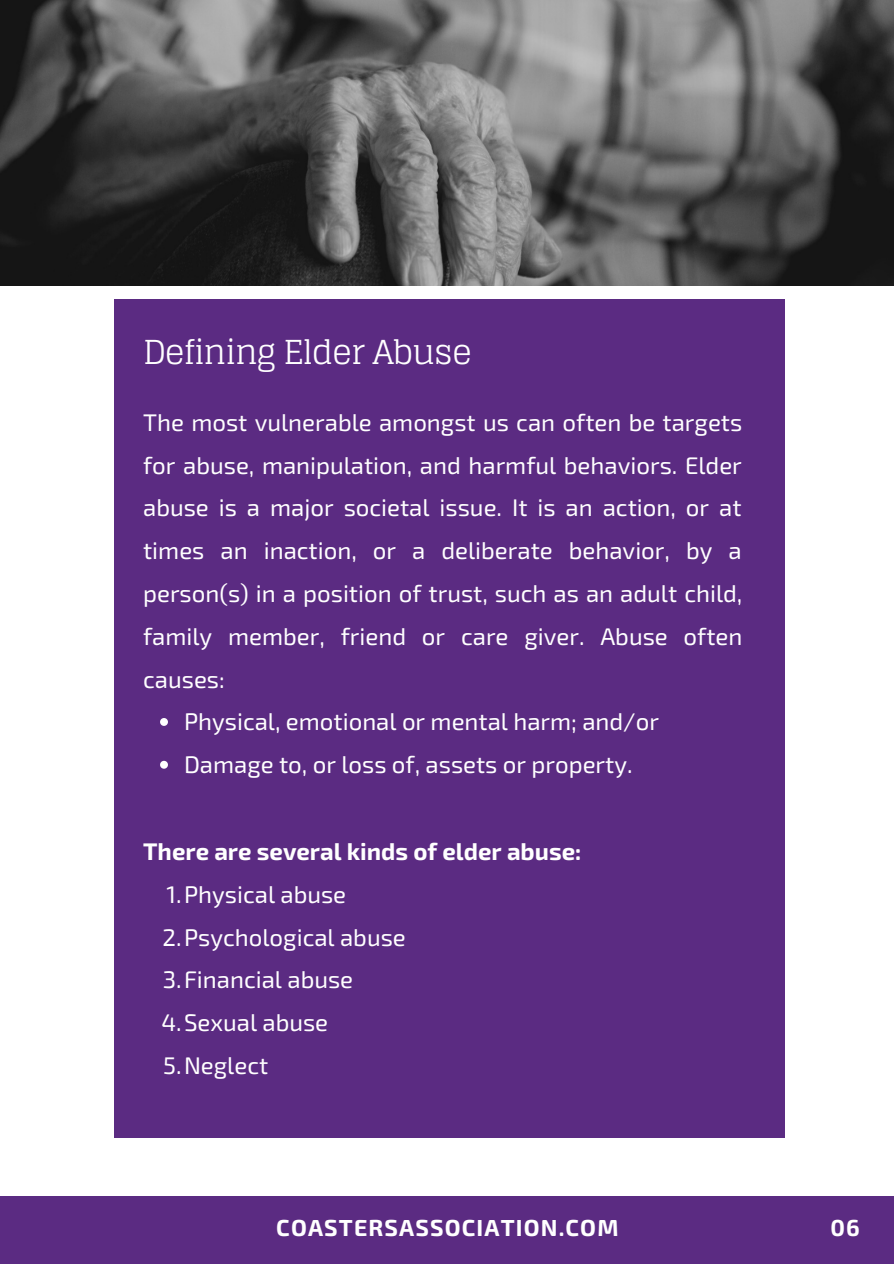
<style>
.page{position:relative;width:894px;height:1264px;background:#fff}
.page>*{position:absolute;margin:0;border:0;box-sizing:border-box;transform-origin:0 0}
.t1{font:33px "Glegoo";letter-spacing:-.03em;color:#fff}
.t2{font:24px/42.8px "Exo 2";color:#fff}
.t3{font:700 24px "Exo 2";color:#fff}
.t4{font:700 23.25px "Exo 2";letter-spacing:.05em;color:#fff}
</style>
<div class="page">
<div style="left:114px;top:299px;width:670px;height:838px;background:#5b2b82"></div>
<svg style="left:160px;top:718px;width:8px;height:8px"></svg>
<svg style="left:160px;top:760px;width:8px;height:8px"></svg>
<img style="left:0;top:0;width:893px;height:285px">
<div style="left:0;top:1196px;width:893px;height:67px;background:#5b2b82"></div>
<h1 class="t1" style="left:143px;top:333px;width:330px">Defining Elder Abuse</h1>
<p class="t2" style="left:143px;top:400px;width:600px;text-align:justify">The most vulnerable amongst us can often be targets for abuse, manipulation, and harmful behaviors. Elder abuse is a major societal issue. It is an action, or at times an inaction, or a deliberate behavior, by a person(s) in a position of trust, such as an adult child, family member, friend or care giver. Abuse often causes:</p>
<p class="t2" style="left:184px;top:699px;width:476px">Physical, emotional or mental harm; and/or<br>Damage to, or loss of, assets or property.</p>
<p class="t3" style="left:143px;top:835px;width:439px">There are several kinds of elder abuse:</p>
<p class="t2" style="left:161px;top:871px;width:246px">1.Physical abuse<br>2.Psychological abuse<br>3.Financial abuse<br>4.Sexual abuse<br>5.Neglect</p>
<p class="t4" style="left:276px;top:1212px;width:343px">COASTERSASSOCIATION.COM</p>
<p class="t4" style="left:830px;top:1212px;width:31px">06</p>
</div>
